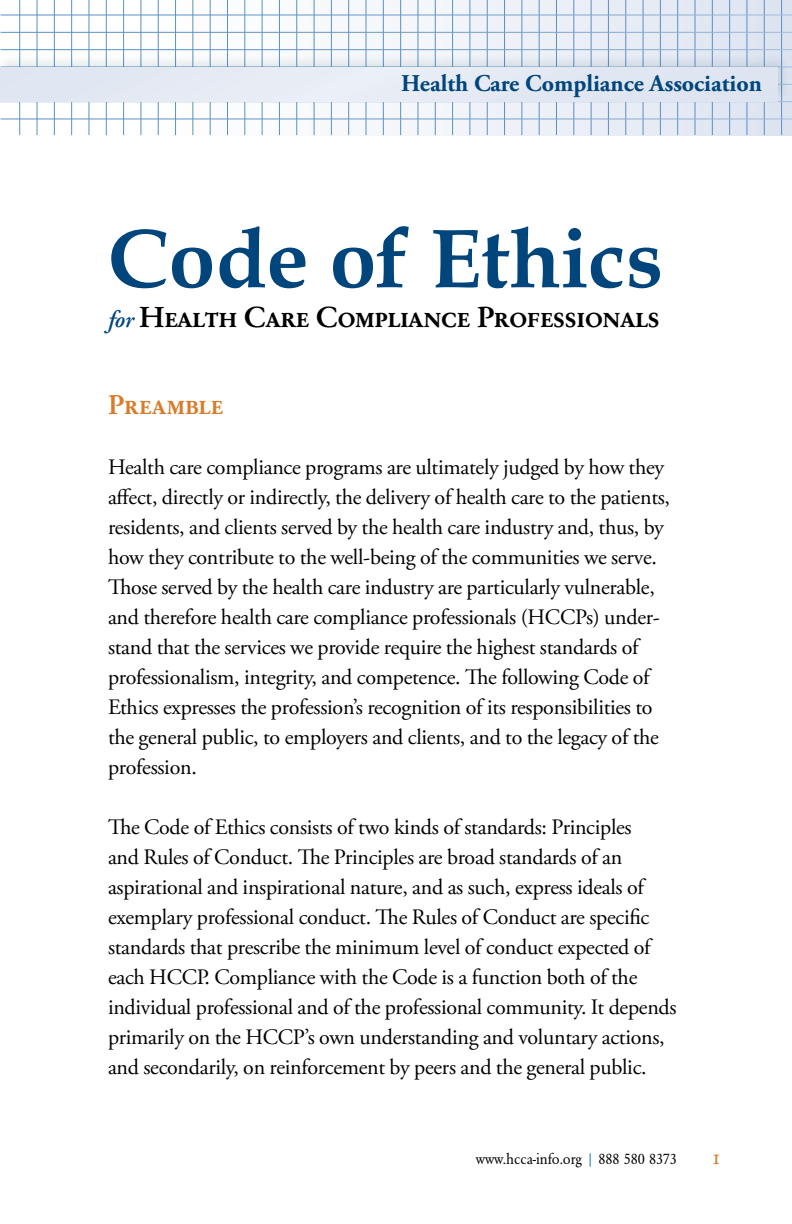
<style>
.page{position:relative;width:792px;height:1224px;background:#fff}
.page>*{position:absolute;margin:0;border:0;box-sizing:border-box;transform-origin:0 0}
.t1{font:700 84px "Book Antiqua";color:#00457c}
.t2{font:30px "Garamond Original Caps Medium";letter-spacing:-.01em;color:#000}
.t3{font:28px "Garamond Original Caps Medium";letter-spacing:.005em;color:#d77d2a}
.t4{font:700 24px "Adobe Garamond Pro";color:#00457c}
.t5{font:22px/30px "Adobe Garamond Pro";letter-spacing:-.015em;color:#000}
.t6{font:22px "Garamond Original Caps Regular";color:#d77d2a}
.t7{font:condensed 16px "Garamond Std";letter-spacing:-.005em;color:#000}
.s1{font-family:"Adobe Garamond Pro";font-weight:600;font-style:italic;font-size:24px;color:#00457c}
.s2{color:#0065a4}
</style>
<div class="page">
<svg style="left:0;top:0;width:792px;height:135px"></svg>
<hr style="left:19px;top:0;width:1px;height:135px;background:#5a90c2">
<hr style="left:37px;top:0;width:1px;height:135px;background:#5a90c2">
<hr style="left:54px;top:0;width:1px;height:135px;background:#5a90c2">
<hr style="left:71px;top:0;width:1px;height:135px;background:#5a90c2">
<hr style="left:88px;top:0;width:1px;height:135px;background:#5a90c2">
<hr style="left:106px;top:0;width:1px;height:135px;background:#5a90c2">
<hr style="left:123px;top:0;width:1px;height:135px;background:#5a90c2">
<hr style="left:140px;top:0;width:1px;height:135px;background:#5a90c2">
<hr style="left:158px;top:0;width:1px;height:135px;background:#5a90c2">
<hr style="left:175px;top:0;width:1px;height:135px;background:#5a90c2">
<hr style="left:192px;top:0;width:1px;height:135px;background:#5a90c2">
<hr style="left:210px;top:0;width:1px;height:135px;background:#5a90c2">
<hr style="left:227px;top:0;width:1px;height:135px;background:#5a90c2">
<hr style="left:244px;top:0;width:1px;height:135px;background:#5a90c2">
<hr style="left:262px;top:0;width:1px;height:135px;background:#5a90c2">
<hr style="left:279px;top:0;width:1px;height:135px;background:#5a90c2">
<hr style="left:296px;top:0;width:1px;height:135px;background:#5a90c2">
<hr style="left:314px;top:0;width:1px;height:135px;background:#5a90c2">
<hr style="left:331px;top:0;width:1px;height:135px;background:#5a90c2">
<hr style="left:348px;top:0;width:1px;height:135px;background:#5a90c2">
<hr style="left:366px;top:0;width:1px;height:135px;background:#5a90c2">
<hr style="left:383px;top:0;width:1px;height:135px;background:#5a90c2">
<hr style="left:400px;top:0;width:1px;height:135px;background:#5a90c2">
<hr style="left:417px;top:0;width:1px;height:135px;background:#5a90c2">
<hr style="left:435px;top:0;width:1px;height:135px;background:#5a90c2">
<hr style="left:452px;top:0;width:1px;height:135px;background:#5a90c2">
<hr style="left:469px;top:0;width:1px;height:135px;background:#5a90c2">
<hr style="left:487px;top:0;width:1px;height:135px;background:#5a90c2">
<hr style="left:504px;top:0;width:1px;height:135px;background:#5a90c2">
<hr style="left:521px;top:0;width:1px;height:135px;background:#5a90c2">
<hr style="left:539px;top:0;width:1px;height:135px;background:#5a90c2">
<hr style="left:556px;top:0;width:1px;height:135px;background:#5a90c2">
<hr style="left:573px;top:0;width:1px;height:135px;background:#5a90c2">
<hr style="left:591px;top:0;width:1px;height:135px;background:#5a90c2">
<hr style="left:608px;top:0;width:1px;height:135px;background:#5a90c2">
<hr style="left:625px;top:0;width:1px;height:135px;background:#5a90c2">
<hr style="left:643px;top:0;width:1px;height:135px;background:#5a90c2">
<hr style="left:660px;top:0;width:1px;height:135px;background:#5a90c2">
<hr style="left:677px;top:0;width:1px;height:135px;background:#5a90c2">
<hr style="left:695px;top:0;width:1px;height:135px;background:#5a90c2">
<hr style="left:712px;top:0;width:1px;height:135px;background:#5a90c2">
<hr style="left:729px;top:0;width:1px;height:135px;background:#5a90c2">
<hr style="left:746px;top:0;width:1px;height:135px;background:#5a90c2">
<hr style="left:764px;top:0;width:1px;height:135px;background:#5a90c2">
<hr style="left:781px;top:0;width:1px;height:135px;background:#5a90c2">
<hr style="left:1px;top:15px;width:791px;height:1px;background:#fff">
<hr style="left:1px;top:32px;width:791px;height:1px;background:#fff">
<hr style="left:1px;top:49px;width:791px;height:1px;background:#fff">
<hr style="left:1px;top:118px;width:791px;height:1px;background:#fff">
<div style="left:0;top:54px;width:792px;height:57px;background:#0a394a;opacity:.1"></div>
<div style="left:0;top:68px;width:778px;height:33px;background:#e3e9f3"></div>
<p class="t4" style="left:401px;top:70px;width:362px">Health Care Compliance Association</p>
<h1 class="t1" style="left:108px;top:201px;width:557px">Code of Ethics</h1>
<h2 class="t2" style="left:108px;top:300px;width:553px"><span class="s1">for</span> Health Care Compliance Professionals</h2>
<p class="t3" style="left:108px;top:388px;width:117px">Preamble</p>
<p class="t5" style="left:108px;top:453px;width:564px">Health care compliance programs are ultimately judged by how they affect, directly or indirectly, the delivery of health care to the patients, residents, and clients served by the health care industry and, thus, by how they contribute to the well-being of the communities we serve.<br>Those served by the health care industry are particularly vulnerable, and therefore health care compliance professionals (HCCPs) under&shy;stand that the services we provide require the highest standards of professionalism, integrity, and competence. The following Code of Ethics expresses the profession’s recognition of its responsibilities to the general public, to employers and clients, and to the legacy of the profession.</p>
<p class="t5" style="left:108px;top:813px;width:570px">The Code of Ethics consists of two kinds of standards: Principles<br>and Rules of Conduct. The Principles are broad standards of an aspirational and inspirational nature, and as such, express ideals of exemplary professional conduct. The Rules of Conduct are specific standards that prescribe the minimum level of conduct expected of each HCCP. Compliance with the Code is a function both of the individual professional and of the professional community. It depends primarily on the HCCP’s own understanding and voluntary actions, and secondarily, on reinforcement by peers and the general public.</p>
<p class="t7" style="left:476px;top:1149px;width:203px">www.hcca-info.org <span class="s2">|</span> 888 580 8373</p>
<p class="t6" style="left:713px;top:1144px;width:9px">1</p>
</div>
